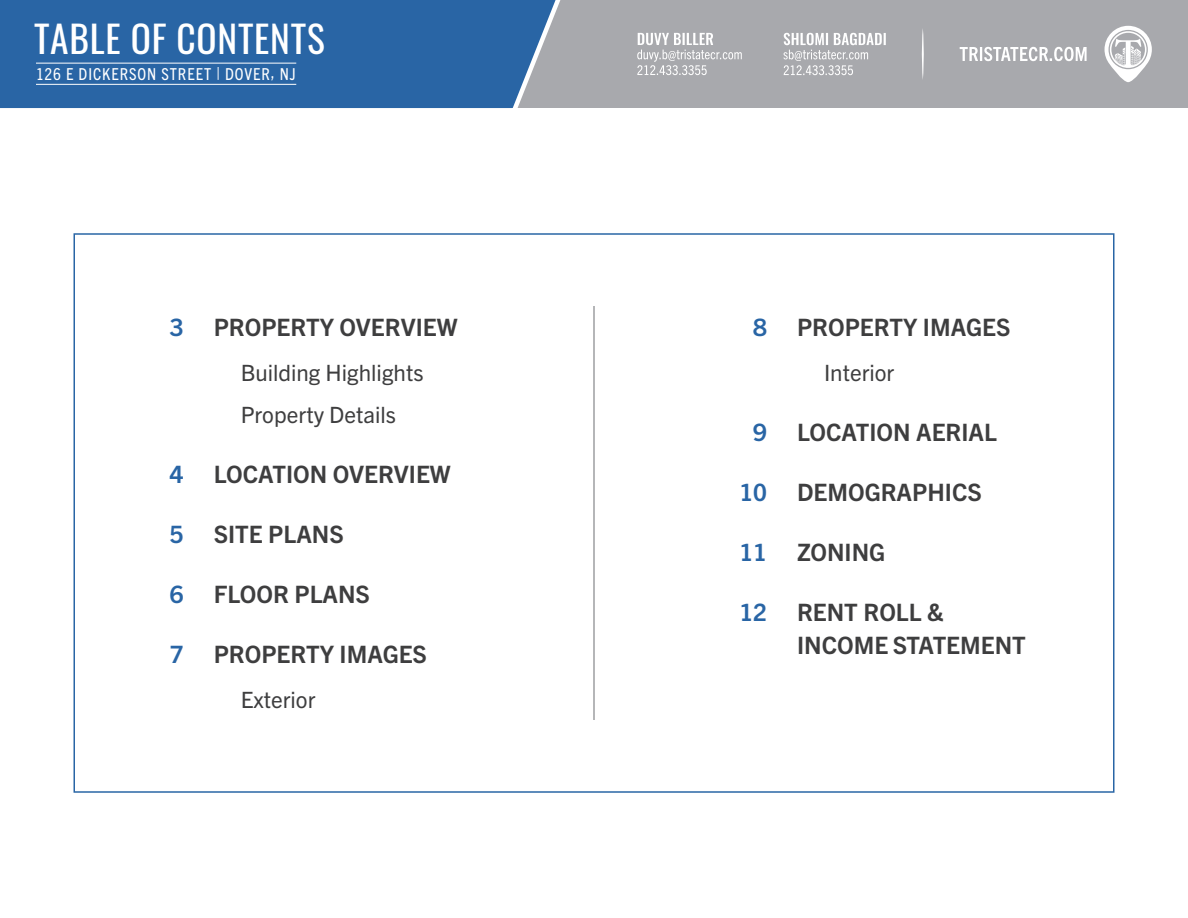
<style>
.page{position:relative;width:1188px;height:918px;background:#fff}
.page>*{position:absolute;margin:0;border:0;box-sizing:border-box;transform-origin:0 0}
.t1{font:37.5px "Oswald";letter-spacing:.02em;color:#fff}
.t2{font:700 24px/33px "Trade Gothic Next LT Pro";color:#3e3e3f}
.t3{font:700 24px "Trade Gothic Next LT Pro";color:#2965a5}
.t4{font:22.5px "Trade Gothic Next LT Pro";color:#3e3e3f}
.t5{font:condensed 16.5px "Trade Gothic Next LT Pro";letter-spacing:.06em;color:#fff}
</style>
<div class="page">
<div style="left:433px;top:0;width:755px;height:108px;background:#a8a9ad"></div>
<div style="left:0;top:0;width:561px;height:109px;background:#2965a5"></div>
<hr style="left:36px;top:63px;width:260px;height:1px;background:#fff">
<hr style="left:36px;top:84px;width:260px;height:1px;background:#fff">
<svg style="left:783px;top:33px;width:103px;height:42px"></svg>
<svg style="left:637px;top:33px;width:105px;height:42px"></svg>
<svg style="left:922px;top:29px;width:2px;height:50px"></svg>
<svg style="left:1105px;top:26px;width:47px;height:56px"></svg>
<svg style="left:960px;top:47px;width:127px;height:14px"></svg>
<hr style="left:593px;top:306px;width:2px;height:414px;background:#9d9fa2">
<p class="t1" style="left:34px;top:6px;width:292px">TABLE OF CONTENTS</p>
<p class="t5" style="left:36px;top:62px;width:261px">126 E DICKERSON STREET | DOVER, NJ</p>
<p class="t3" style="left:170px;top:311px;width:15px">3</p>
<p class="t3" style="left:170px;top:458px;width:15px">4</p>
<p class="t2" style="left:214px;top:309px;width:245px">PROPERTY OVERVIEW</p>
<p class="t4" style="left:241px;top:357px;width:184px">Building Highlights</p>
<p class="t4" style="left:241px;top:399px;width:157px">Property Details</p>
<p class="t2" style="left:214px;top:456px;width:239px">LOCATION OVERVIEW</p>
<p class="t3" style="left:170px;top:518px;width:15px">5</p>
<p class="t2" style="left:214px;top:516px;width:132px">SITE PLANS</p>
<p class="t3" style="left:170px;top:578px;width:15px">6</p>
<p class="t2" style="left:214px;top:576px;width:158px">FLOOR PLANS</p>
<p class="t3" style="left:170px;top:638px;width:15px">7</p>
<p class="t2" style="left:214px;top:636px;width:215px">PROPERTY IMAGES</p>
<p class="t4" style="left:241px;top:684px;width:76px">Exterior</p>
<p class="t3" style="left:753px;top:311px;width:15px">8</p>
<p class="t2" style="left:797px;top:309px;width:215px">PROPERTY IMAGES</p>
<p class="t4" style="left:824px;top:357px;width:72px">Interior</p>
<p class="t3" style="left:753px;top:416px;width:15px">9</p>
<p class="t2" style="left:797px;top:414px;width:201px">LOCATION AERIAL</p>
<p class="t3" style="left:739px;top:476px;width:29px">10</p>
<p class="t2" style="left:797px;top:474px;width:186px">DEMOGRAPHICS</p>
<p class="t3" style="left:739px;top:536px;width:29px">11</p>
<p class="t2" style="left:797px;top:534px;width:90px">ZONING</p>
<p class="t3" style="left:739px;top:596px;width:29px">12</p>
<p class="t2" style="left:797px;top:594px;width:230px">RENT ROLL &amp;<br>INCOME STATEMENT</p>
</div>
